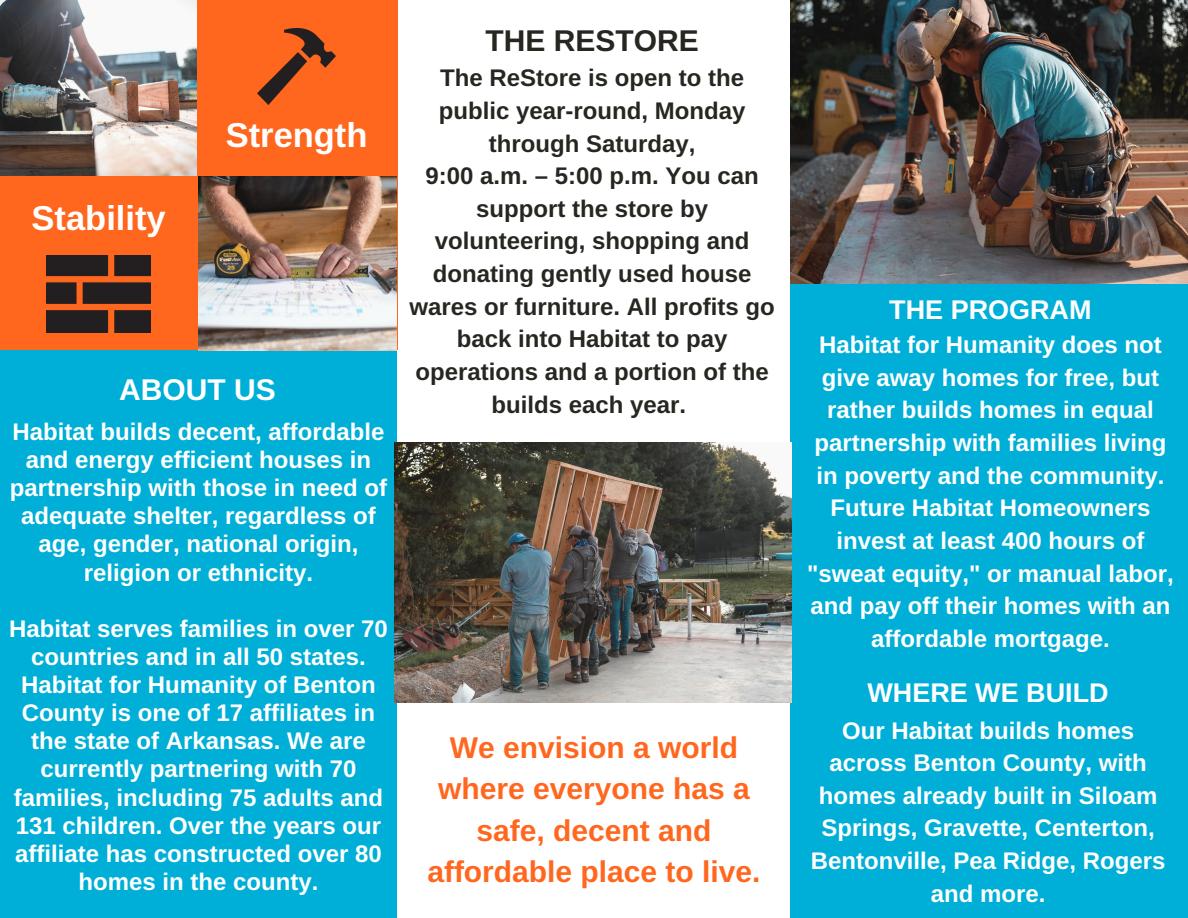
<style>
.page{position:relative;width:1188px;height:918px;background:#fff}
.page>*{position:absolute;margin:0;border:0;box-sizing:border-box;transform-origin:0 0}
.t1{font:700 34.5px "Arimo";color:#fff}
.t2{font:700 30px/41.7px "Arimo";color:#ff671f;text-align:center}
.t3{font:700 30px "Arimo";color:#272620}
.t4{font:700 30px "Arimo";color:#fff}
.t5{font:700 27px "Arimo";color:#fff}
.t6{font:700 24px/28.2px "Arimo";color:#fff;text-align:center}
.t7{font:700 24px/32.7px "Arimo";color:#272620;text-align:center}
</style>
<div class="page">
<div style="left:0;top:7px;width:396px;height:911px;background:#00afd7"></div>
<div style="left:0;top:0;width:397px;height:350px;background:#ff671f"></div>
<img style="left:0;top:0;width:197px;height:176px">
<img style="left:199px;top:176px;width:198px;height:174px">
<div style="left:791px;top:0;width:397px;height:918px;background:#00afd7"></div>
<img style="left:395px;top:442px;width:397px;height:260px">
<img style="left:791px;top:0;width:397px;height:284px">
<img style="left:257px;top:28px;width:79px;height:77px">
<img style="left:47px;top:256px;width:103px;height:76px">
<h1 class="t1" style="left:32px;top:199px;width:136px">Stability</h1>
<h1 class="t1" style="left:226px;top:116px;width:143px">Strength</h1>
<p class="t4" style="left:119px;top:373px;width:158px">ABOUT US</p>
<p class="t6" style="left:10px;top:417px;width:379px">Habitat builds decent, affordable and energy efficient houses in partnership with those in need of adequate shelter, regardless of age, gender, national origin, religion or ethnicity.</p>
<p class="t6" style="left:9px;top:614px;width:380px">Habitat serves families in over 70 countries and in all 50 states.<br>Habitat for Humanity of Benton<br>County is one of 17 affiliates in the state of Arkansas. We are currently partnering with 70 families, including 75 adults and<br>131 children. Over the years our affiliate has constructed over 80 homes in the county.</p>
<p class="t3" style="left:486px;top:24px;width:215px">THE RESTORE</p>
<p class="t7" style="left:410px;top:62px;width:367px">The ReStore is open to the public year-round, Monday through Saturday,<br>9:00 a.m. – 5:00 p.m. You can support the store by volunteering, shopping and donating gently used house wares or furniture. All profits go back into Habitat to pay operations and a portion of the builds each year.</p>
<p class="t2" style="left:427px;top:726px;width:335px">We envision a world where everyone has a safe, decent and affordable place to live.</p>
<p class="t5" style="left:889px;top:295px;width:204px">THE PROGRAM</p>
<p class="t6" style="left:807px;top:328px;width:368px;line-height:32.7px">Habitat for Humanity does not give away homes for free, but rather builds homes in equal partnership with families living in poverty and the community.<br>Future Habitat Homeowners invest at least 400 hours of "sweat equity," or manual labor, and pay off their homes with an affordable mortgage.</p>
<p class="t5" style="left:867px;top:677px;width:243px">WHERE WE BUILD</p>
<p class="t6" style="left:811px;top:714px;width:356px;line-height:32.7px">Our Habitat builds homes across Benton County, with homes already built in Siloam<br>Springs, Gravette, Centerton,<br>Bentonville, Pea Ridge, Rogers and more.</p>
</div>
